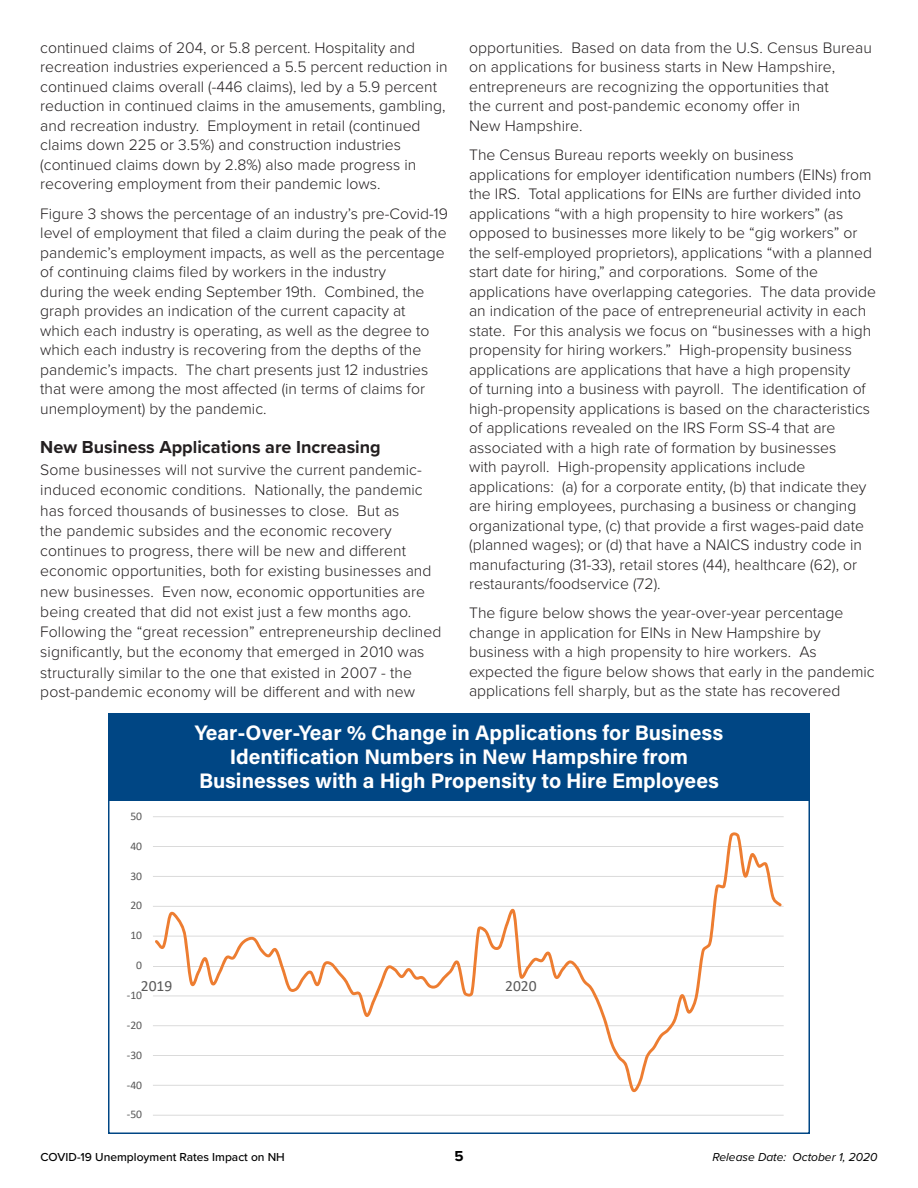
<style>
.page{position:relative;width:918px;height:1188px;background:#fff}
.page>*{position:absolute;margin:0;border:0;box-sizing:border-box;transform-origin:0 0}
.t1{font:700 21px/24px "Acumin Pro";color:#fff;text-align:center}
.SUBheader{font:700 18px "Proxima Nova";color:#231f20}
.BODY{font:300 15.75px/19.5px "Proxima Nova";color:#231f20}
.first_para_after_SUB{font:300 15.75px/20.2px "Proxima Nova";letter-spacing:.005em;color:#231f20}
.t2{font:15.6px "Calibri";letter-spacing:.005em;color:#595959}
.t3{font:700 15px "Proxima Nova";color:#000}
.t4{font:500 12px "Proxima Nova";color:#000}
.t5{font:italic 12px "Proxima Nova";color:#000}
.t6{font:11.7px "Calibri";color:#595959}
</style>
<div class="page">
<hr style="left:153px;top:1115px;width:631px;height:1px;background:#d9d9d9">
<hr style="left:153px;top:1085px;width:631px;height:1px;background:#d9d9d9">
<hr style="left:153px;top:1055px;width:631px;height:1px;background:#d9d9d9">
<hr style="left:153px;top:1025px;width:631px;height:1px;background:#d9d9d9">
<hr style="left:153px;top:995px;width:631px;height:1px;background:#d9d9d9">
<hr style="left:153px;top:936px;width:631px;height:1px;background:#d9d9d9">
<hr style="left:153px;top:906px;width:631px;height:1px;background:#d9d9d9">
<hr style="left:153px;top:876px;width:631px;height:1px;background:#d9d9d9">
<hr style="left:153px;top:846px;width:631px;height:1px;background:#d9d9d9">
<hr style="left:153px;top:816px;width:631px;height:1px;background:#d9d9d9">
<hr style="left:153px;top:966px;width:631px;height:1px;background:#d9d9d9">
<svg style="left:155px;top:832px;width:627px;height:260px"></svg>
<div style="left:108px;top:713px;width:702px;height:88px;background:#004684"></div>
<p class="first_para_after_SUB" style="left:469px;top:37px;width:404px;line-height:19.5px">opportunities. Based on data from the U.S. Census Bureau on applications for business starts in New Hampshire, entrepreneurs are recognizing the opportunities that<br>the current and post-pandemic economy offer in<br>New Hampshire.</p>
<p class="BODY" style="left:469px;top:144px;width:409px">The Census Bureau reports weekly on business applications for employer identification numbers (EINs) from the IRS. Total applications for EINs are further divided into applications “with a high propensity to hire workers” (as opposed to businesses more likely to be “gig workers” or the self-employed proprietors), applications “with a planned start date for hiring,” and corporations. Some of the applications have overlapping categories. The data provide an indication of the pace of entrepreneurial activity in each state. For this analysis we focus on “businesses with a high propensity for hiring workers.” High-propensity business applications are applications that have a high propensity<br>of turning into a business with payroll. The identification of high-propensity applications is based on the characteristics of applications revealed on the IRS Form SS-4 that are associated with a high rate of formation by businesses<br>with payroll. High-propensity applications include applications: (a) for a corporate entity, (b) that indicate they are hiring employees, purchasing a business or changing organizational type, (c) that provide a first wages-paid date (planned wages); or (d) that have a NAICS industry code in manufacturing (31-33), retail stores (44), healthcare (62), or restaurants/foodservice (72).</p>
<p class="BODY" style="left:469px;top:603px;width:407px">The figure below shows the year-over-year percentage change in application for EINs in New Hampshire by business with a high propensity to hire workers. As expected the figure below shows that early in the pandemic applications fell sharply, but as the state has recovered</p>
<p class="BODY" style="left:40px;top:37px;width:409px">continued claims of 204, or 5.8 percent. Hospitality and recreation industries experienced a 5.5 percent reduction in continued claims overall (-446 claims), led by a 5.9 percent reduction in continued claims in the amusements, gambling, and recreation industry. Employment in retail (continued claims down 225 or 3.5%) and construction industries (continued claims down by 2.8%) also made progress in recovering employment from their pandemic lows.</p>
<p class="BODY" style="left:40px;top:203px;width:409px">Figure 3 shows the percentage of an industry’s pre-Covid-19 level of employment that filed a claim during the peak of the pandemic’s employment impacts, as well as the percentage of continuing claims filed by workers in the industry<br>during the week ending September 19th. Combined, the graph provides an indication of the current capacity at which each industry is operating, as well as the degree to which each industry is recovering from the depths of the pandemic’s impacts. The chart presents just 12 industries that were among the most affected (in terms of claims for unemployment) by the pandemic.</p>
<p class="SUBheader" style="left:40px;top:434px;width:342px">New Business Applications are Increasing</p>
<p class="first_para_after_SUB" style="left:40px;top:459px;width:403px">Some businesses will not survive the current pandemic&shy;induced economic conditions. Nationally, the pandemic has forced thousands of businesses to close. But as<br>the pandemic subsides and the economic recovery continues to progress, there will be new and different economic opportunities, both for existing businesses and new businesses. Even now, economic opportunities are being created that did not exist just a few months ago.<br>Following the “great recession” entrepreneurship declined significantly, but the economy that emerged in 2010 was structurally similar to the one that existed in 2007 - the post-pandemic economy will be different and with new</p>
<p class="t2" style="left:203px;top:681px;width:508px">Yr.-Over-Yr. % Change in Applications for Business Identification Numbers in New</p>
<p class="t1" style="left:195px;top:720px;width:530px">Year-Over-Year % Change in Applications for Business<br>Identification Numbers in New Hampshire from<br>Businesses with a High Propensity to Hire Employees</p>
<p class="t6" style="left:130px;top:808px;width:13px">50</p>
<p class="t6" style="left:130px;top:838px;width:13px">40</p>
<p class="t6" style="left:130px;top:868px;width:13px">30</p>
<p class="t6" style="left:130px;top:897px;width:13px">20</p>
<p class="t6" style="left:130px;top:927px;width:13px">10</p>
<p class="t6" style="left:136px;top:957px;width:7px">0</p>
<p class="t2" style="left:141px;top:975px;width:33px">2019</p>
<p class="t2" style="left:505px;top:975px;width:33px">2020</p>
<p class="t6" style="left:127px;top:987px;width:17px">-10</p>
<p class="t6" style="left:127px;top:1017px;width:17px">-20</p>
<p class="t6" style="left:127px;top:1047px;width:17px">-30</p>
<p class="t6" style="left:127px;top:1077px;width:17px">-40</p>
<p class="t6" style="left:127px;top:1106px;width:17px">-50</p>
<p class="t4" style="left:40px;top:1148px;width:246px">COVID-19 Unemployment Rates Impact on NH</p>
<p class="t3" style="left:454px;top:1145px;width:11px">5</p>
<p class="t5" style="left:712px;top:1148px;width:167px">Release Date: October 1, 2020</p>
</div>
